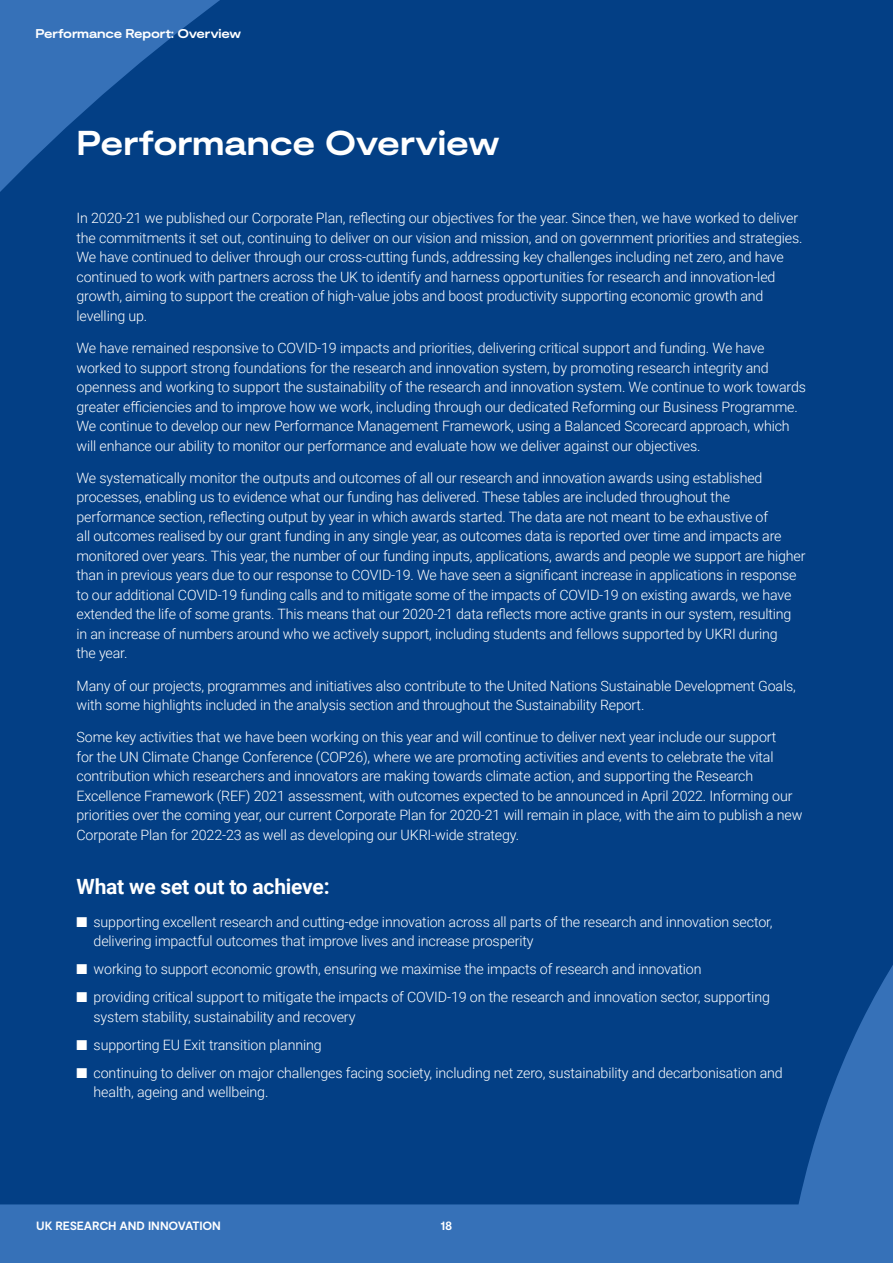
<style>
.page{position:relative;width:893px;height:1263px;background:#3671b8}
.page>*{position:absolute;margin:0;border:0;box-sizing:border-box;transform-origin:0 0}
.t1{font:700 expanded 34.5px "Moderat";letter-spacing:-.005em;color:#fff}
.t2{font:700 21px "Roboto";letter-spacing:-.01em;color:#fff}
.t3{font:300 14.25px/19.5px "Roboto";letter-spacing:-.01em;color:#fff}
.t4{font:700 expanded 12.75px "Moderat";letter-spacing:-.015em;color:#fff}
.t5{font:700 12px "Moderat";letter-spacing:-.01em;color:#fff}
</style>
<div class="page">
<div style="left:0;top:0;width:893px;height:1204px;background:#033f85"></div>
<p class="t4" style="left:35px;top:26px;width:207px">Performance Report: Overview</p>
<h1 class="t1" style="left:77px;top:122px;width:425px">Performance Overview</h1>
<p class="t3" style="left:77px;top:208px;width:728px">In 2020-21 we published our Corporate Plan, reflecting our objectives for the year. Since then, we have worked to deliver the commitments it set out, continuing to deliver on our vision and mission, and on government priorities and strategies.<br>We have continued to deliver through our cross-cutting funds, addressing key challenges including net zero, and have continued to work with partners across the UK to identify and harness opportunities for research and innovation-led growth, aiming to support the creation of high-value jobs and boost productivity supporting economic growth and levelling up.</p>
<p class="t3" style="left:77px;top:338px;width:731px">We have remained responsive to COVID-19 impacts and priorities, delivering critical support and funding. We have worked to support strong foundations for the research and innovation system, by promoting research integrity and openness and working to support the sustainability of the research and innovation system. We continue to work towards greater efficiencies and to improve how we work, including through our dedicated Reforming our Business Programme.<br>We continue to develop our new Performance Management Framework, using a Balanced Scorecard approach, which will enhance our ability to monitor our performance and evaluate how we deliver against our objectives.</p>
<p class="t3" style="left:77px;top:467px;width:730px">We systematically monitor the outputs and outcomes of all our research and innovation awards using established processes, enabling us to evidence what our funding has delivered. These tables are included throughout the performance section, reflecting output by year in which awards started. The data are not meant to be exhaustive of<br>all outcomes realised by our grant funding in any single year, as outcomes data is reported over time and impacts are monitored over years. This year, the number of our funding inputs, applications, awards and people we support are higher than in previous years due to our response to COVID-19. We have seen a significant increase in applications in response to our additional COVID-19 funding calls and to mitigate some of the impacts of COVID-19 on existing awards, we have extended the life of some grants. This means that our 2020-21 data reflects more active grants in our system, resulting in an increase of numbers around who we actively support, including students and fellows supported by UKRI during<br>the year.</p>
<p class="t3" style="left:77px;top:675px;width:721px">Many of our projects, programmes and initiatives also contribute to the United Nations Sustainable Development Goals, with some highlights included in the analysis section and throughout the Sustainability Report.</p>
<p class="t3" style="left:77px;top:727px;width:727px">Some key activities that we have been working on this year and will continue to deliver next year include our support<br>for the UN Climate Change Conference (COP26), where we are promoting activities and events to celebrate the vital contribution which researchers and innovators are making towards climate action, and supporting the Research Excellence Framework (REF) 2021 assessment, with outcomes expected to be announced in April 2022. Informing our priorities over the coming year, our current Corporate Plan for 2020-21 will remain in place, with the aim to publish a new Corporate Plan for 2022-23 as well as developing our UKRI-wide strategy.</p>
<h2 class="t2" style="left:77px;top:872px;width:255px">What we set out to achieve:</h2>
<p class="t3" style="left:94px;top:911px;width:681px;text-indent:-17px">■ supporting excellent research and cutting-edge innovation across all parts of the research and innovation sector, delivering impactful outcomes that improve lives and increase prosperity</p>
<p class="t3" style="left:77px;top:959px;width:626px">■ working to support economic growth, ensuring we maximise the impacts of research and innovation</p>
<p class="t3" style="left:94px;top:987px;width:678px;text-indent:-17px">■ providing critical support to mitigate the impacts of COVID-19 on the research and innovation sector, supporting system stability, sustainability and recovery</p>
<p class="t3" style="left:77px;top:1034px;width:247px">■ supporting EU Exit transition planning</p>
<p class="t3" style="left:94px;top:1062px;width:691px;text-indent:-17px">■ continuing to deliver on major challenges facing society, including net zero, sustainability and decarbonisation and health, ageing and wellbeing.</p>
<p class="t5" style="left:36px;top:1218px;width:186px">UK RESEARCH AND INNOVATION</p>
<p class="t5" style="left:441px;top:1218px;width:13px">18</p>
</div>
